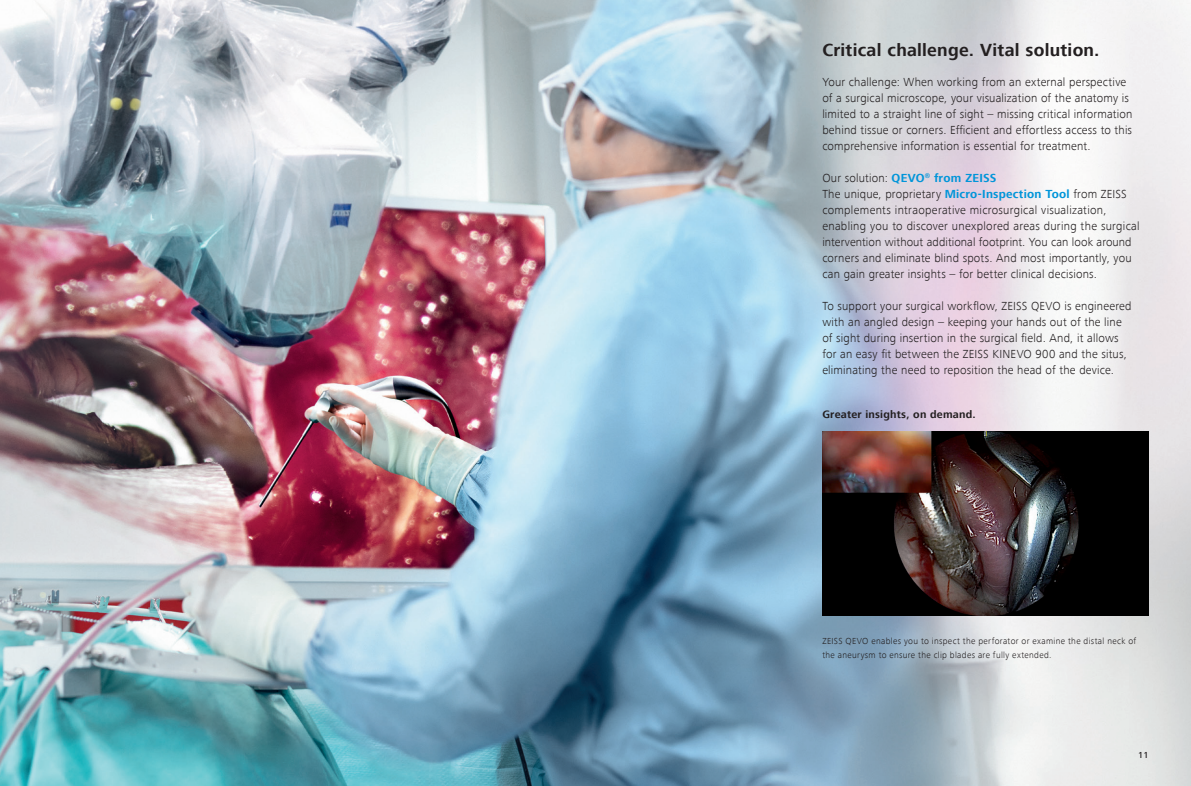
<style>
.page{position:relative;width:1191px;height:786px;background:#fff}
.page>*{position:absolute;margin:0;border:0;box-sizing:border-box;transform-origin:0 0}
.t1{font:700 18px "ZEISS Frutiger Next W1 G";letter-spacing:.015em;color:#231f20}
.t2{font:300 12px/16px "ZEISS Frutiger Next W1 G";letter-spacing:.015em;color:#231f20}
.t3{font:700 11px "ZEISS Frutiger Next W1 G";letter-spacing:.02em;color:#231f20}
.t4{font:300 9px/14.1px "ZEISS Frutiger Next W1 G";letter-spacing:.04em;color:#231f20}
.t5{font:500 9px "ZEISS Frutiger Next W1 G";color:#231f20}
.s1{font-weight:700;color:#0095d9}
</style>
<div class="page">
<img style="left:0;top:0;width:1191px;height:785px">
<img style="left:822px;top:431px;width:326px;height:184px">
<h1 class="t1" style="left:822px;top:39px;width:279px">Critical challenge. Vital solution.</h1>
<p class="t2" style="left:822px;top:74px;width:311px">Your challenge: When working from an external perspective of a surgical microscope, your visualization of the anatomy is limited to a straight line of sight – missing critical information behind tissue or corners. Efficient and effortless access to this comprehensive information is essential for treatment.</p>
<p class="t2" style="left:822px;top:170px;width:319px">Our solution: <span class="s1">QEVO</span><sup>®</sup> <span class="s1">from ZEISS<br></span>The unique, proprietary <span class="s1">Micro-Inspection Tool</span> from ZEISS complements intraoperative microsurgical visualization, enabling you to discover unexplored areas during the surgical intervention without additional footprint. You can look around corners and eliminate blind spots. And most importantly, you can gain greater insights – for better clinical decisions.</p>
<p class="t2" style="left:822px;top:298px;width:311px">To support your surgical workflow, ZEISS QEVO is engineered with an angled design – keeping your hands out of the line of sight during insertion in the surgical field. And, it allows for an easy fit between the ZEISS KINEVO 900 and the situs, eliminating the need to reposition the head of the device.</p>
<p class="t3" style="left:822px;top:407px;width:155px">Greater insights, on demand.</p>
<p class="t4" style="left:822px;top:634px;width:315px">ZEISS QEVO enables you to inspect the perforator or examine the distal neck of the aneurysm to ensure the clip blades are fully extended.</p>
<p class="t5" style="left:1138px;top:749px;width:12px">11</p>
</div>
